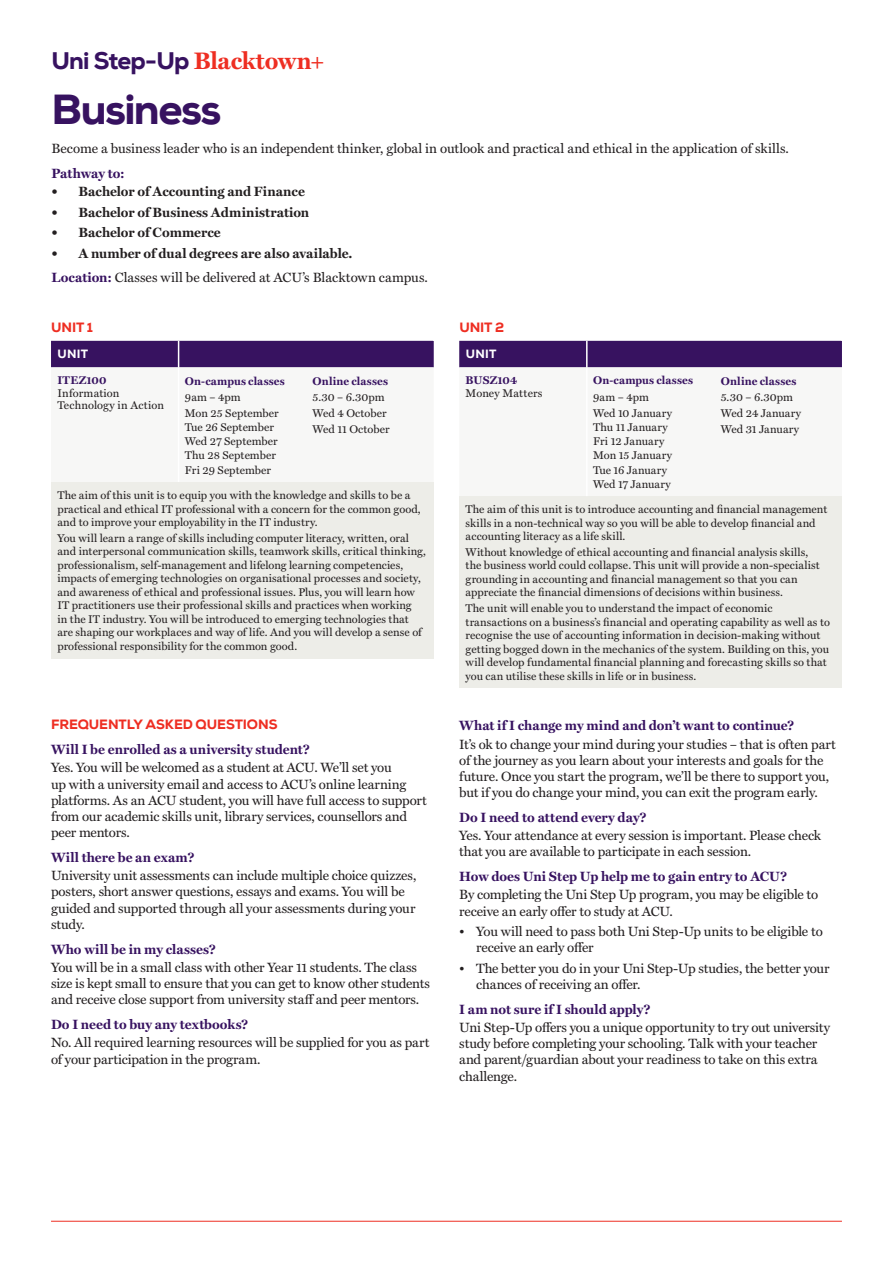
<style>
.page{position:relative;width:893px;height:1263px;background:#fff}
.page>*{position:absolute;margin:0;border:0;box-sizing:border-box;transform-origin:0 0}
.t1{font:800 42px "Nexa";letter-spacing:-.035em;color:#371260}
.t2{font:800 24px "Nexa";letter-spacing:-.035em;color:#371260}
.t3{font:13.5px/16.2px "Miller Text";letter-spacing:-.01em;color:#231f20}
.t4{font:700 13.5px "Miller Text";color:#371260}
.t5{font:700 13.5px "Miller Text";color:#231f20}
.t6{font:800 13.5px "Nexa";letter-spacing:-.005em;color:#ee2e22}
.t7{font:800 12px "Nexa";letter-spacing:.025em;color:#fff}
.t8{font:11.25px/13.5px "Miller Text";letter-spacing:.005em;color:#231f20}
.t9{font:700 11.25px "Miller Text";letter-spacing:.015em;color:#371260}
.s1{font-family:"Miller Text";font-weight:700;color:#ee2e22}
.s2{font-weight:700}
.s3{font-weight:700;color:#371260}
</style>
<div class="page">
<hr style="left:51px;top:1221px;width:791px;height:1px;background:#ee2e22">
<div style="left:51px;top:482px;width:383px;height:176px;background:#edede8"></div>
<svg style="left:51px;top:340px;width:383px;height:28px;background:#432069"></svg>
<hr style="left:178px;top:367px;width:1px;height:115px;background:#fff">
<div style="left:459px;top:341px;width:383px;height:26px;background:#371260"></div>
<svg style="left:459px;top:367px;width:383px;height:1px"></svg>
<div style="left:459px;top:496px;width:383px;height:192px;background:#edede8"></div>
<hr style="left:586px;top:341px;width:2px;height:26px;background:#fff">
<hr style="left:586px;top:367px;width:2px;height:129px;background:#fff">
<h2 class="t2" style="left:52px;top:46px;width:275px">Uni Step-Up <span class="s1">Blacktown+</span></h2>
<h1 class="t1" style="left:52px;top:83px;width:171px">Business</h1>
<p class="t3" style="left:52px;top:140px;width:739px">Become a business leader who is an independent thinker, global in outlook and practical and ethical in the application of skills.</p>
<p class="t4" style="left:52px;top:163px;width:75px">Pathway to:</p>
<p class="t5" style="left:52px;top:181px;width:255px">• Bachelor of Accounting and Finance</p>
<p class="t5" style="left:52px;top:201px;width:259px">• Bachelor of Business Administration</p>
<p class="t5" style="left:52px;top:222px;width:171px">• Bachelor of Commerce</p>
<p class="t3" style="left:52px;top:240px;width:378px;line-height:24.8px"><span class="s2">• A number of dual degrees are also available.<br></span><span class="s3">Location:</span> Classes will be delivered at ACU’s Blacktown campus.</p>
<p class="t6" style="left:51px;top:319px;width:43px">UNIT 1</p>
<p class="t7" style="left:57px;top:346px;width:32px">UNIT</p>
<p class="t9" style="left:57px;top:372px;width:51px">ITEZ100</p>
<p class="t8" style="left:57px;top:386px;width:108px;line-height:12px">Information<br>Technology in Action</p>
<p class="t6" style="left:459px;top:319px;width:46px">UNIT 2</p>
<p class="t7" style="left:466px;top:346px;width:32px">UNIT</p>
<p class="t9" style="left:466px;top:372px;width:53px">BUSZ104</p>
<p class="t8" style="left:466px;top:385px;width:78px">Money Matters</p>
<p class="t9" style="left:593px;top:372px;width:101px">On-campus classes</p>
<p class="t8" style="left:593px;top:388px;width:80px;line-height:16.2px">9am – 4pm<br>Wed 10 January</p>
<p class="t8" style="left:593px;top:419px;width:80px;line-height:14.1px">Thu 11 January<br>Fri 12 January<br>Mon 15 January<br>Tue 16 January<br>Wed 17 January</p>
<p class="t9" style="left:185px;top:372px;width:101px">On-campus classes</p>
<p class="t8" style="left:185px;top:388px;width:95px;line-height:16.2px">9am – 4pm<br>Mon 25 September</p>
<p class="t8" style="left:185px;top:419px;width:94px;line-height:14.1px">Tue 26 September<br>Wed 27 September<br>Thu 28 September<br>Fri 29 September</p>
<p class="t9" style="left:313px;top:372px;width:77px">Online classes</p>
<p class="t8" style="left:313px;top:388px;width:79px;line-height:16.2px">5.30 – 6.30pm<br>Wed 4 October<br>Wed 11 October</p>
<p class="t9" style="left:721px;top:372px;width:77px">Online classes</p>
<p class="t8" style="left:721px;top:388px;width:82px;line-height:16.2px">5.30 – 6.30pm<br>Wed 24 January<br>Wed 31 January</p>
<p class="t8" style="left:57px;top:488px;width:365px">The aim of this unit is to equip you with the knowledge and skills to be a practical and ethical IT professional with a concern for the common good, and to improve your employability in the IT industry.</p>
<p class="t8" style="left:57px;top:530px;width:370px">You will learn a range of skills including computer literacy, written, oral and interpersonal communication skills, teamwork skills, critical thinking, professionalism, self-management and lifelong learning competencies, impacts of emerging technologies on organisational processes and society, and awareness of ethical and professional issues. Plus, you will learn how IT practitioners use their professional skills and practices when working<br>in the IT industry. You will be introduced to emerging technologies that are shaping our workplaces and way of life. And you will develop a sense of professional responsibility for the common good.</p>
<p class="t8" style="left:466px;top:502px;width:363px">The aim of this unit is to introduce accounting and financial management skills in a non-technical way so you will be able to develop financial and accounting literacy as a life skill.</p>
<p class="t8" style="left:466px;top:544px;width:355px">Without knowledge of ethical accounting and financial analysis skills, the business world could collapse. This unit will provide a non-specialist grounding in accounting and financial management so that you can appreciate the financial dimensions of decisions within business.</p>
<p class="t8" style="left:466px;top:601px;width:366px">The unit will enable you to understand the impact of economic transactions on a business’s financial and operating capability as well as to recognise the use of accounting information in decision-making without getting bogged down in the mechanics of the system. Building on this, you will develop fundamental financial planning and forecasting skills so that you can utilise these skills in life or in business.</p>
<p class="t6" style="left:51px;top:716px;width:228px">FREQUENTLY ASKED QUESTIONS</p>
<p class="t4" style="left:51px;top:739px;width:260px">Will I be enrolled as a university student?</p>
<p class="t3" style="left:51px;top:759px;width:377px">Yes. You will be welcomed as a student at ACU. We’ll set you<br>up with a university email and access to ACU’s online learning platforms. As an ACU student, you will have full access to support from our academic skills unit, library services, counsellors and peer mentors.</p>
<p class="t4" style="left:51px;top:846px;width:145px">Will there be an exam?</p>
<p class="t3" style="left:51px;top:866px;width:367px">University unit assessments can include multiple choice quizzes, posters, short answer questions, essays and exams. You will be guided and supported through all your assessments during your study.</p>
<p class="t4" style="left:51px;top:938px;width:166px">Who will be in my classes?</p>
<p class="t3" style="left:51px;top:958px;width:381px">You will be in a small class with other Year 11 students. The class size is kept small to ensure that you can get to know other students and receive close support from university staff and peer mentors.</p>
<p class="t4" style="left:51px;top:1014px;width:199px">Do I need to buy any textbooks?</p>
<p class="t3" style="left:51px;top:1034px;width:380px">No. All required learning resources will be supplied for you as part of your participation in the program.</p>
<p class="t4" style="left:459px;top:715px;width:337px">What if I change my mind and don’t want to continue?</p>
<p class="t3" style="left:459px;top:735px;width:378px">It’s ok to change your mind during your studies – that is often part of the journey as you learn about your interests and goals for the future. Once you start the program, we’ll be there to support you, but if you do change your mind, you can exit the program early.</p>
<p class="t4" style="left:459px;top:806px;width:189px">Do I need to attend every day?</p>
<p class="t3" style="left:459px;top:826px;width:363px">Yes. Your attendance at every session is important. Please check that you are available to participate in each session.</p>
<p class="t4" style="left:459px;top:866px;width:330px">How does Uni Step Up help me to gain entry to ACU?</p>
<p class="t3" style="left:459px;top:886px;width:361px">By completing the Uni Step Up program, you may be eligible to receive an early offer to study at ACU.</p>
<p class="t3" style="left:476px;top:922px;width:348px;text-indent:-17px">• You will need to pass both Uni Step-Up units to be eligible to receive an early offer</p>
<p class="t3" style="left:476px;top:959px;width:355px;text-indent:-17px">• The better you do in your Uni Step-Up studies, the better your chances of receiving an offer.</p>
<p class="t4" style="left:459px;top:998px;width:193px">I am not sure if I should apply?</p>
<p class="t3" style="left:459px;top:1018px;width:372px">Uni Step-Up offers you a unique opportunity to try out university study before completing your schooling. Talk with your teacher and parent/guardian about your readiness to take on this extra challenge.</p>
</div>
